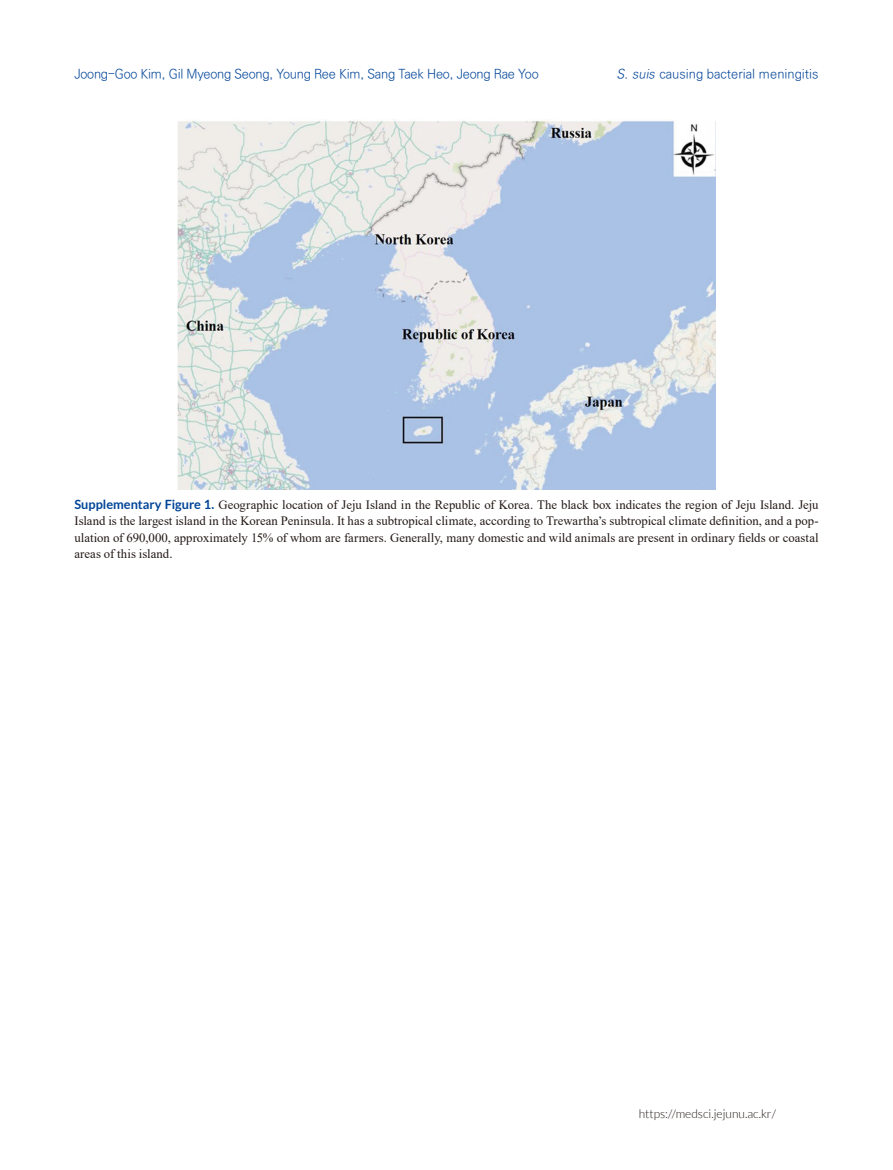
<style>
.page{position:relative;width:893px;height:1170px;background:#fff}
.page>*{position:absolute;margin:0;border:0;box-sizing:border-box;transform-origin:0 0}
.표그림{font:12.75px/16.5px "Times New Roman";color:#231916;text-align:justify}
.t1{font:300 12.75px "Ko Pub Dotum";letter-spacing:-.02em;color:#004498}
.t2{font:300 12.75px "Ko Pub Dotum";color:#004498}
.t3{font:300 12px "Lato";color:#231916}
.s1{font-style:italic}
.s2{font-family:"Lato";font-weight:700;color:#004498}
</style>
<div class="page">
<img style="left:177px;top:119px;width:539px;height:371px">
<p class="t1" style="left:74px;top:68px;width:466px">Joong-Goo Kim, Gil Myeong Seong, Young Ree Kim, Sang Taek Heo, Jeong Rae Yoo</p>
<p class="t2" style="left:617px;top:68px;width:203px"><span class="s1">S. suis</span> causing bacterial meningitis</p>
<p class="표그림" style="left:74px;top:496px;width:746px"><span class="s2">Supplementary Figure 1.</span> Geographic location of Jeju Island in the Republic of Korea. The black box indicates the region of Jeju Island. Jeju Island is the largest island in the Korean Peninsula. It has a subtropical climate, according to Trewartha’s subtropical climate definition, and a pop&shy;ulation of 690,000, approximately 15% of whom are farmers. Generally, many domestic and wild animals are present in ordinary fields or coastal areas of this island.</p>
<p class="t3" style="left:639px;top:1107px;width:139px">https://medsci.jejunu.ac.kr/</p>
</div>
